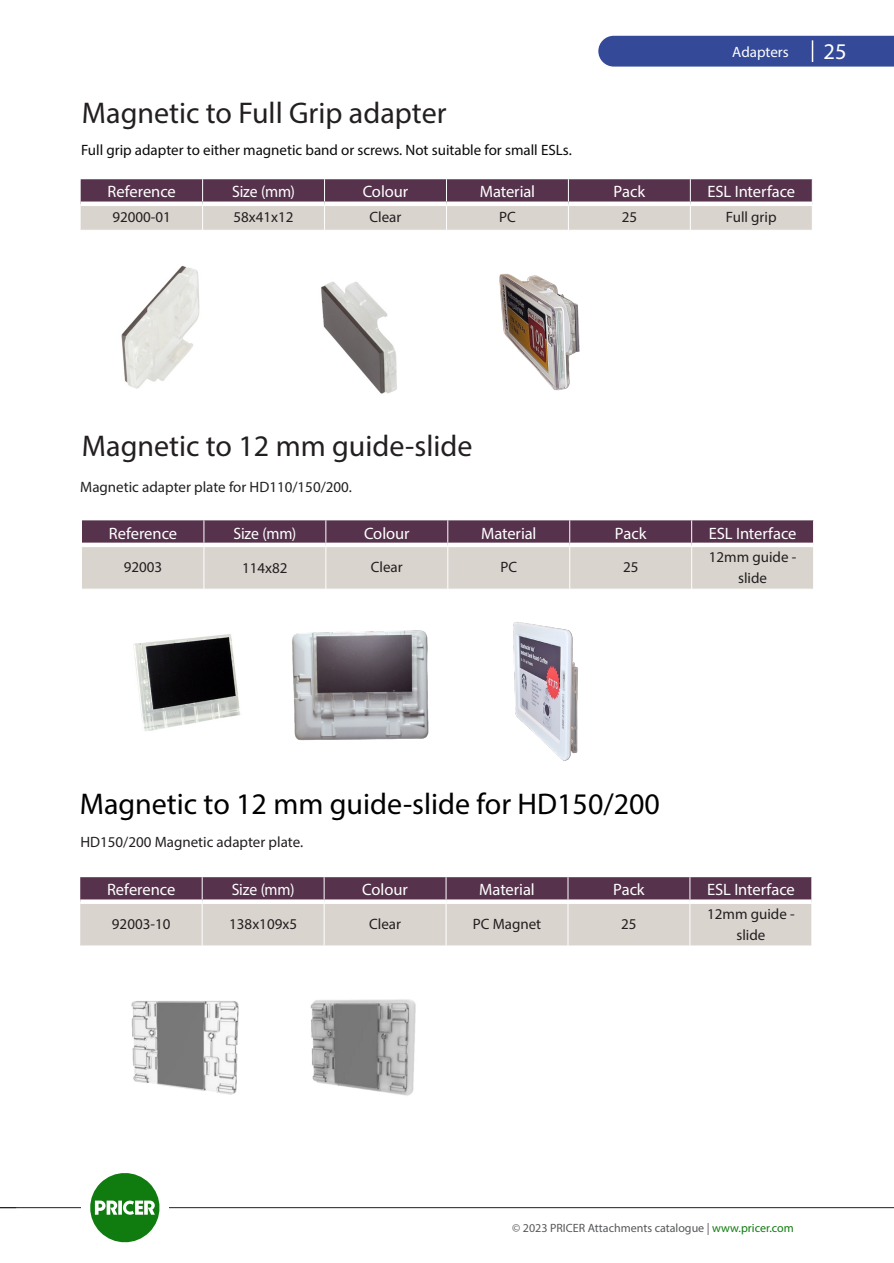
<style>
.page{position:relative;width:894px;height:1263px;background:#fff}
.page>*{position:absolute;margin:0;border:0;box-sizing:border-box;transform-origin:0 0}
.t1{font:30px "Myriad Pro";color:#231f20}
.t2{font:30px "Myriad Pro";color:#000}
.t3{font:22.5px "Myriad Pro";color:#fff}
.t4{font:16.5px "Myriad Pro";letter-spacing:-.005em;color:#fff}
.t5{font:16.5px "Myriad Pro";letter-spacing:-.005em;color:#fff;scale:.95 1}
.t6{font:15px/21px "Myriad Pro";color:#231f20;text-align:center}
.t7{font:15px "Myriad Pro";color:#0a0a0a}
.t8{font:15px "Myriad Pro";color:#fff}
.t9{font:12px "Myriad Pro";color:#57585a}
.s1{color:#107c10}
</style>
<div class="page">
<hr style="left:0;top:1207px;width:893px;height:1px;background:#231f20">
<div style="left:81px;top:1200px;width:87px;height:14px;background:#fff"></div>
<svg style="left:90px;top:1173px;width:70px;height:70px"></svg>
<hr style="left:0;top:0;width:1px;height:1263px;background:#231f20">
<svg style="left:81px;top:179px;width:731px;height:51px;background:#a4929a"></svg>
<img style="left:133px;top:634px;width:107px;height:97px">
<img style="left:321px;top:282px;width:76px;height:112px">
<img style="left:121px;top:265px;width:79px;height:124px">
<img style="left:131px;top:1001px;width:108px;height:94px">
<div style="left:598px;top:36px;width:295px;height:31px;background:#344997"></div>
<hr style="left:811px;top:40px;width:2px;height:22px;background:#fff">
<svg style="left:82px;top:520px;width:732px;height:69px;background:#ae9ea2"></svg>
<div style="left:82px;top:542px;width:122px;height:5px;background:#fff"></div>
<div style="left:204px;top:542px;width:122px;height:5px;background:#fff"></div>
<div style="left:326px;top:542px;width:121px;height:5px;background:#fff"></div>
<div style="left:447px;top:542px;width:122px;height:5px;background:#fff"></div>
<div style="left:569px;top:542px;width:122px;height:5px;background:#fff"></div>
<div style="left:691px;top:542px;width:122px;height:5px;background:#fff"></div>
<hr style="left:203px;top:547px;width:1px;height:42px;background:#fff">
<hr style="left:325px;top:547px;width:1px;height:42px;background:#fff">
<hr style="left:447px;top:547px;width:1px;height:42px;background:#fff">
<hr style="left:569px;top:547px;width:1px;height:42px;background:#fff">
<hr style="left:691px;top:547px;width:1px;height:42px;background:#fff">
<hr style="left:813px;top:545px;width:1px;height:44px;background:#fff">
<svg style="left:80px;top:877px;width:732px;height:69px;background:#ac9ca1"></svg>
<div style="left:80px;top:899px;width:122px;height:5px;background:#fff"></div>
<div style="left:202px;top:899px;width:122px;height:5px;background:#fff"></div>
<div style="left:324px;top:899px;width:122px;height:5px;background:#fff"></div>
<div style="left:446px;top:899px;width:121px;height:5px;background:#fff"></div>
<div style="left:567px;top:899px;width:122px;height:5px;background:#fff"></div>
<div style="left:689px;top:899px;width:122px;height:5px;background:#fff"></div>
<hr style="left:202px;top:904px;width:1px;height:41px;background:#fff">
<hr style="left:324px;top:904px;width:1px;height:41px;background:#fff">
<hr style="left:445px;top:904px;width:1px;height:41px;background:#fff">
<hr style="left:567px;top:904px;width:1px;height:41px;background:#fff">
<hr style="left:689px;top:904px;width:1px;height:41px;background:#fff">
<hr style="left:811px;top:901px;width:1px;height:44px;background:#fff">
<hr style="left:80px;top:945px;width:122px;height:1px;background:#fff">
<hr style="left:202px;top:945px;width:122px;height:1px;background:#fff">
<hr style="left:324px;top:945px;width:122px;height:1px;background:#fff">
<hr style="left:446px;top:945px;width:121px;height:1px;background:#fff">
<hr style="left:567px;top:945px;width:122px;height:1px;background:#fff">
<hr style="left:689px;top:945px;width:122px;height:1px;background:#fff">
<img style="left:513px;top:622px;width:65px;height:139px">
<img style="left:499px;top:273px;width:81px;height:118px">
<img style="left:292px;top:630px;width:137px;height:111px">
<img style="left:310px;top:999px;width:106px;height:97px">
<div style="left:0;top:0;width:45px;height:123px;background:#fff"></div>
<h1 class="t1" style="left:82px;top:95px;width:366px">Magnetic to Full Grip adapter</h1>
<p class="t7" style="left:81px;top:141px;width:492px">Full grip adapter to either magnetic band or screws. Not suitable for small ESLs.</p>
<p class="t8" style="left:732px;top:42px;width:58px">Adapters</p>
<h2 class="t3" style="left:823px;top:38px;width:25px">25</h2>
<p class="t4" style="left:107px;top:182px;width:70px">Reference</p>
<p class="t5" style="left:232px;top:182px;width:68px">Size (mm)</p>
<p class="t4" style="left:362px;top:182px;width:47px">Colour</p>
<p class="t4" style="left:479px;top:182px;width:57px">Material</p>
<p class="t4" style="left:613px;top:182px;width:33px">Pack</p>
<p class="t4" style="left:707px;top:182px;width:89px">ESL Interface</p>
<p class="t6" style="left:112px;top:207px;width:60px">92000-01</p>
<p class="t6" style="left:233px;top:207px;width:62px">58x41x12</p>
<p class="t6" style="left:369px;top:207px;width:33px">Clear</p>
<p class="t6" style="left:499px;top:207px;width:18px">PC</p>
<p class="t6" style="left:621px;top:207px;width:17px">25</p>
<p class="t6" style="left:725px;top:207px;width:52px">Full grip</p>
<h1 class="t1" style="left:82px;top:427px;width:392px">Magnetic to 12 mm guide-slide</h1>
<p class="t6" style="left:80px;top:476px;width:273px">Magnetic adapter plate for HD110/150/200.</p>
<p class="t4" style="left:109px;top:523px;width:70px">Reference</p>
<p class="t5" style="left:233px;top:523px;width:68px">Size (mm)</p>
<p class="t4" style="left:364px;top:523px;width:47px">Colour</p>
<p class="t4" style="left:481px;top:523px;width:57px">Material</p>
<p class="t4" style="left:614px;top:523px;width:33px">Pack</p>
<p class="t4" style="left:708px;top:523px;width:89px">ESL Interface</p>
<p class="t6" style="left:124px;top:556px;width:40px">92003</p>
<p class="t6" style="left:242px;top:557px;width:47px">114x82</p>
<p class="t6" style="left:371px;top:556px;width:33px">Clear</p>
<p class="t6" style="left:500px;top:556px;width:18px">PC</p>
<p class="t6" style="left:622px;top:556px;width:17px">25</p>
<p class="t6" style="left:708px;top:546px;width:89px">12mm guide - slide</p>
<h1 class="t2" style="left:80px;top:785px;width:581px">Magnetic to 12 mm guide-slide for HD150/200</h1>
<p class="t6" style="left:80px;top:831px;width:224px">HD150/200 Magnetic adapter plate.</p>
<p class="t4" style="left:107px;top:879px;width:70px">Reference</p>
<p class="t5" style="left:232px;top:879px;width:68px">Size (mm)</p>
<p class="t4" style="left:362px;top:879px;width:47px">Colour</p>
<p class="t4" style="left:479px;top:879px;width:57px">Material</p>
<p class="t4" style="left:613px;top:879px;width:33px">Pack</p>
<p class="t4" style="left:706px;top:879px;width:89px">ESL Interface</p>
<p class="t6" style="left:112px;top:913px;width:60px">92003-10</p>
<p class="t6" style="left:229px;top:913px;width:69px">138x109x5</p>
<p class="t6" style="left:369px;top:913px;width:33px">Clear</p>
<p class="t6" style="left:472px;top:913px;width:70px">PC Magnet</p>
<p class="t6" style="left:621px;top:913px;width:17px">25</p>
<p class="t6" style="left:706px;top:903px;width:89px">12mm guide - slide</p>
<p class="t9" style="left:512px;top:1220px;width:283px">© 2023 PRICER Attachments catalogue | <span class="s1">www.pricer.com</span></p>
</div>
